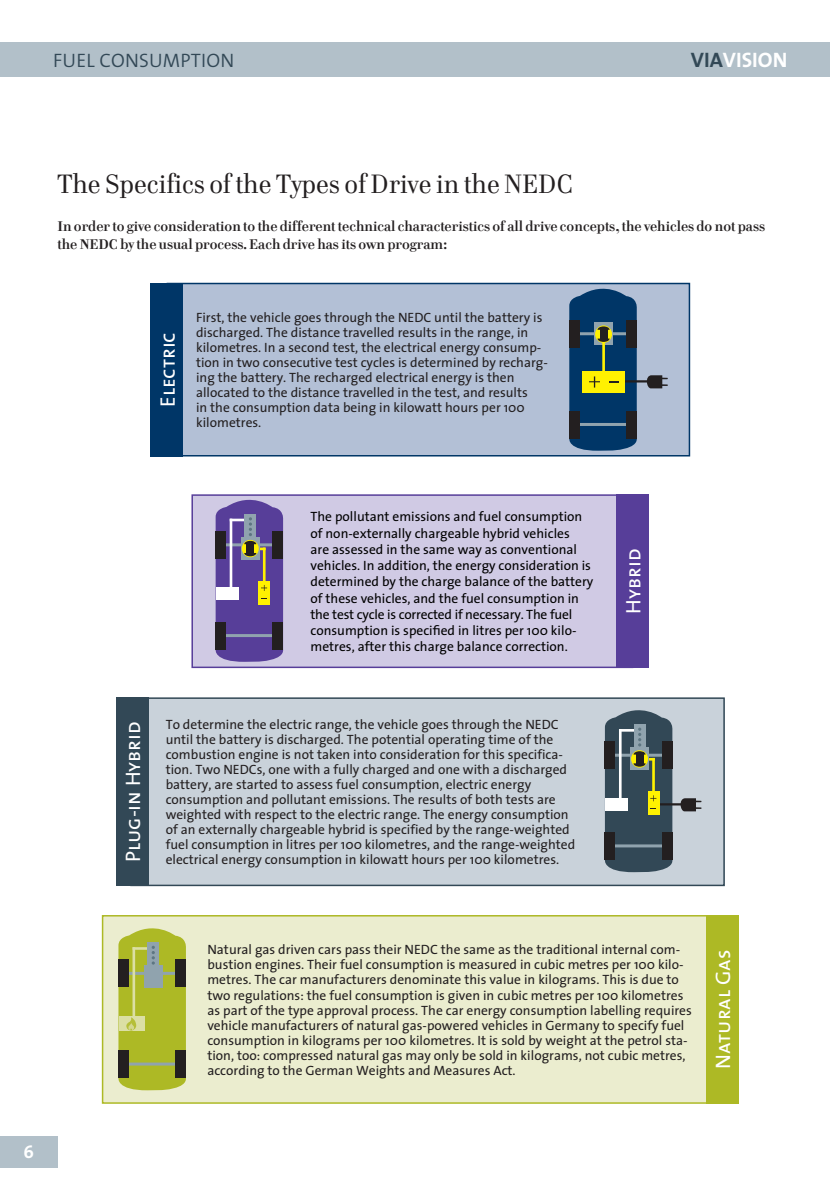
<style>
.page{position:relative;width:830px;height:1191px;background:#fff}
.page>*{position:absolute;margin:0;border:0;box-sizing:border-box;transform-origin:0 0}
.t1{font:27px "Cellini";color:#231f20}
.t2{font:21px "The Sans Caps";color:#fff}
.t3{font:700 21px "The Sans";color:#fff}
.t4{font:300 19.5px "The Sans";letter-spacing:.01em;color:#324856}
.t5{font:700 18px "The Sans";color:#fff}
.t6{font:700 14.25px/17.2px "Cellini";color:#231f20}
.t7{font:13.5px/15px "The Sans";color:#231f20}
.t8{font:13.5px/16.2px "The Sans";color:#000}
.s1{color:#324856}
</style>
<div class="page">
<div style="left:0;top:43px;width:829px;height:34px;background:#b2c0c9"></div>
<div style="left:0;top:1135px;width:57px;height:32px;background:#b2c0c9"></div>
<div style="left:131px;top:698px;width:592px;height:187px;background:#c9d2da"></div>
<div style="left:130px;top:697px;width:594px;height:189px;border:2px solid #324856"></div>
<div style="left:116px;top:697px;width:33px;height:189px;background:#324856"></div>
<svg style="left:604px;top:710px;width:97px;height:162px"></svg>
<div style="left:192px;top:495px;width:440px;height:172px;background:#d0cae4"></div>
<div style="left:191px;top:494px;width:442px;height:174px;border:2px solid #573e99"></div>
<div style="left:616px;top:494px;width:32px;height:174px;background:#573e99"></div>
<svg style="left:213px;top:494px;width:71px;height:168px;background:#6f5e92"></svg>
<div style="left:102px;top:915px;width:619px;height:188px;background:#ebedcf"></div>
<div style="left:102px;top:915px;width:619px;height:188px;border:2px solid #adb925"></div>
<div style="left:705px;top:915px;width:33px;height:188px;background:#adb925"></div>
<svg style="left:118px;top:928px;width:68px;height:162px;background:#a0aa3f"></svg>
<div style="left:167px;top:283px;width:522px;height:173px;background:#b3c0d6"></div>
<div style="left:166px;top:283px;width:523px;height:173px;border:2px solid #003667"></div>
<div style="left:150px;top:283px;width:33px;height:173px;background:#003667"></div>
<hr style="left:624px;top:380px;width:28px;height:2px;background:#231f20">
<svg style="left:644px;top:375px;width:23px;height:13px"></svg>
<svg style="left:566px;top:282px;width:71px;height:169px;background:#355764"></svg>
<h3 class="t4" style="left:53px;top:48px;width:182px">FUEL CONSUMPTION</h3>
<h2 class="t3" style="left:690px;top:47px;width:98px"><span class="s1">VIA</span>VISION</h2>
<h1 class="t1" style="left:57px;top:168px;width:517px">The Specifics of the Types of Drive in the NEDC</h1>
<p class="t6" style="left:57px;top:218px;width:709px">In order to give consideration to the different technical characteristics of all drive concepts, the vehicles do not pass the NEDC by the usual process. Each drive has its own program:</p>
<h2 class="t2" style="left:154px;top:407px;width:76px;rotate:-90deg">Electric</h2>
<p class="t7" style="left:196px;top:310px;width:353px">First, the vehicle goes through the NEDC until the battery is discharged. The distance travelled results in the range, in kilometres. In a second test, the electrical energy consump&shy;tion in two consecutive test cycles is determined by recharg&shy;ing the battery. The recharged electrical energy is then allocated to the distance travelled in the test, and results<br>in the consumption data being in kilowatt hours per 100 kilometres.</p>
<h3 class="t5" style="left:23px;top:1139px;width:12px">6</h3>
<p class="t8" style="left:310px;top:509px;width:284px">The pollutant emissions and fuel consumption of non-externally chargeable hybrid vehicles<br>are assessed in the same way as conventional vehicles. In addition, the energy consideration is determined by the charge balance of the battery of these vehicles, and the fuel consumption in the test cycle is corrected if necessary. The fuel consumption is specified in litres per 100 kilo&shy;metres, after this charge balance correction.</p>
<h2 class="t2" style="left:119px;top:862px;width:142px;rotate:-90deg">Plug-in Hybrid</h2>
<p class="t7" style="left:166px;top:717px;width:411px">To determine the electric range, the vehicle goes through the NEDC until the battery is discharged. The potential operating time of the combustion engine is not taken into consideration for this specifica&shy;tion. Two NEDCs, one with a fully charged and one with a discharged battery, are started to assess fuel consumption, electric energy consumption and pollutant emissions. The results of both tests are weighted with respect to the electric range. The energy consumption of an externally chargeable hybrid is specified by the range-weighted fuel consumption in litres per 100 kilometres, and the range-weighted</p>
<p class="t7" style="left:166px;top:852px;width:395px">electrical energy consumption in kilowatt hours per 100 kilometres.</p>
<h2 class="t2" style="left:619px;top:613px;width:66px;rotate:-90deg">Hybrid</h2>
<p class="t7" style="left:207px;top:942px;width:486px">Natural gas driven cars pass their NEDC the same as the traditional internal com&shy;bustion engines. Their fuel consumption is measured in cubic metres per 100 kilo&shy;metres. The car manufacturers denominate this value in kilograms. This is due to two regulations: the fuel consumption is given in cubic metres per 100 kilometres as part of the type approval process. The car energy consumption labelling requires vehicle manufacturers of natural gas-powered vehicles in Germany to specify fuel consumption in kilograms per 100 kilometres. It is sold by weight at the petrol sta&shy;tion, too: compressed natural gas may only be sold in kilograms, not cubic metres, according to the German Weights and Measures Act.</p>
<h2 class="t2" style="left:709px;top:1069px;width:121px;rotate:-90deg">Natural Gas</h2>
</div>
